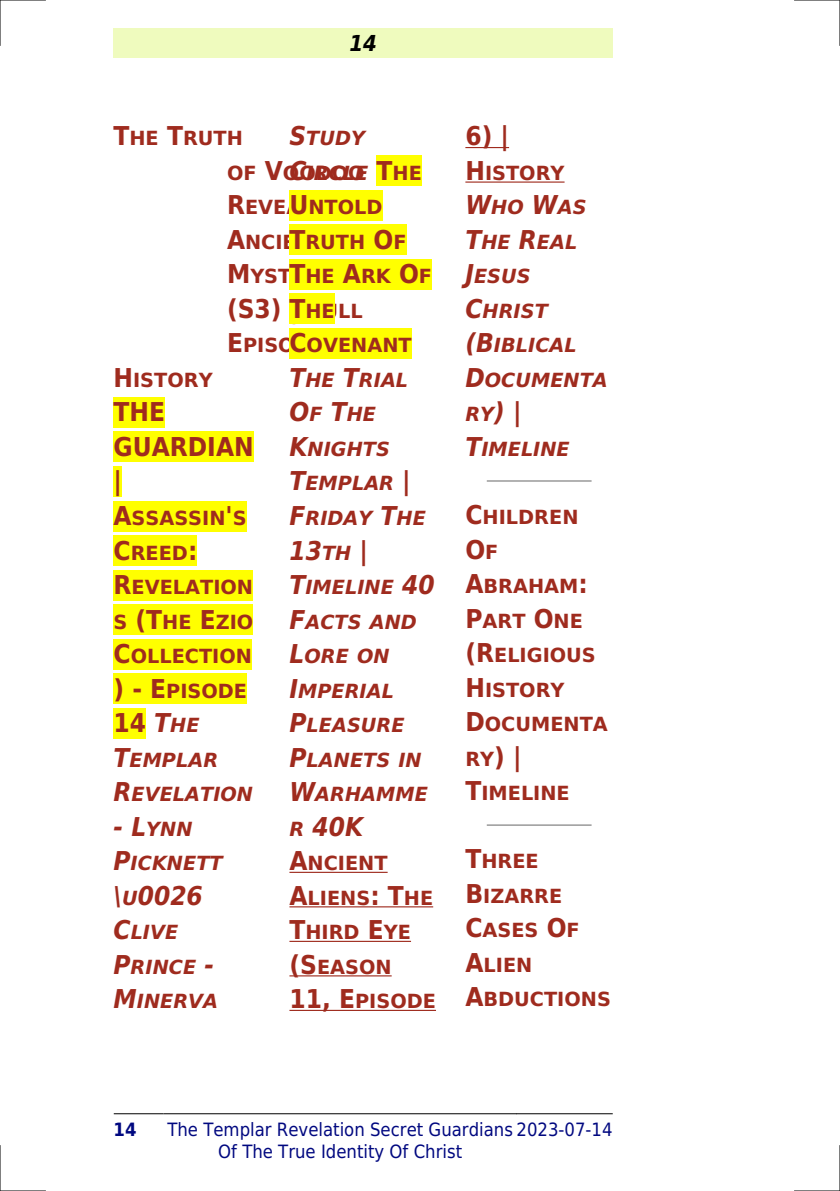
<style>
.page{position:relative;width:840px;height:1191px;background:#fff}
.page>*{position:absolute;margin:0;border:0;box-sizing:border-box;transform-origin:0 0}
.t1{font:700 26px/34.6px "DejaVu Sans Condensed";color:#9f2b1e}
.t2{font:italic 700 26px "DejaVu Sans Condensed";color:#9f2b1e}
.t3{font:italic 700 22px "DejaVu Sans Condensed";color:#000}
.t4{font:italic 700 19.6px/34.6px "DejaVu Sans Condensed";color:#9f2b1e;scale:1.1 1}
.t5{font:700 19.6px/34.6px "DejaVu Sans Condensed";color:#9f2b1e;scale:1.1 1}
.t6{font:18.4px/22px "DejaVu Sans Condensed";color:#000880}
.t7{font:700 18.4px "DejaVu Sans Condensed";color:#000880}
.s1{font-size:26px}
.s2{font-style:normal;font-size:26px}
.s3{font-style:normal}
.s4{font-size:19.6px}
.s5{font-style:italic}
.s6{font-style:italic;font-size:19.6px}
</style>
<div class="page">
<div style="left:113px;top:28px;width:499px;height:30px;background:#effbbe"></div>
<hr style="left:114px;top:1113px;width:49px;height:1px;background:#000">
<hr style="left:164px;top:1113px;width:352px;height:1px;background:#000">
<hr style="left:516px;top:1113px;width:96px;height:1px;background:#000">
<div style="left:113px;top:397px;width:52px;height:30px;background:#ff0"></div>
<div style="left:113px;top:432px;width:140px;height:30px;background:#ff0"></div>
<div style="left:113px;top:466px;width:9px;height:30px;background:#ff0"></div>
<div style="left:113px;top:501px;width:133px;height:30px;background:#ff0"></div>
<div style="left:113px;top:535px;width:84px;height:30px;background:#ff0"></div>
<div style="left:113px;top:570px;width:140px;height:30px;background:#ff0"></div>
<div style="left:113px;top:604px;width:140px;height:30px;background:#ff0"></div>
<div style="left:113px;top:639px;width:139px;height:30px;background:#ff0"></div>
<div style="left:113px;top:673px;width:134px;height:30px;background:#ff0"></div>
<div style="left:113px;top:708px;width:33px;height:30px;background:#ff0"></div>
<div style="left:376px;top:156px;width:45px;height:30px;background:#ff0"></div>
<div style="left:289px;top:190px;width:93px;height:30px;background:#ff0"></div>
<div style="left:289px;top:225px;width:117px;height:30px;background:#ff0"></div>
<div style="left:289px;top:259px;width:143px;height:30px;background:#ff0"></div>
<div style="left:289px;top:294px;width:45px;height:30px;background:#ff0"></div>
<div style="left:289px;top:328px;width:122px;height:30px;background:#ff0"></div>
<hr style="left:289px;top:871px;width:98px;height:2px;background:#9f2b1e">
<hr style="left:289px;top:906px;width:144px;height:1px;background:#9f2b1e">
<hr style="left:289px;top:940px;width:122px;height:2px;background:#9f2b1e">
<hr style="left:289px;top:975px;width:102px;height:1px;background:#9f2b1e">
<hr style="left:289px;top:1009px;width:147px;height:2px;background:#9f2b1e">
<hr style="left:465px;top:147px;width:44px;height:1px;background:#9f2b1e">
<hr style="left:465px;top:181px;width:99px;height:2px;background:#9f2b1e">
<hr style="left:487px;top:480px;width:103px;height:2px;background:#999">
<hr style="left:487px;top:824px;width:103px;height:2px;background:#999">
<hr style="left:0;top:0;width:45px;height:1px;background:#000">
<hr style="left:794px;top:0;width:45px;height:1px;background:#000">
<hr style="left:0;top:1190px;width:45px;height:1px;background:#000">
<hr style="left:794px;top:1190px;width:45px;height:1px;background:#000">
<hr style="left:0;top:0;width:1px;height:45px;background:#000">
<hr style="left:0;top:1145px;width:1px;height:46px;background:#000">
<hr style="left:839px;top:0;width:1px;height:45px;background:#000">
<hr style="left:839px;top:1145px;width:1px;height:46px;background:#000">
<p class="t3" style="left:349px;top:30px;width:29px">14</p>
<p class="t4" style="left:289px;top:121px;width:131px"><span class="s1">S</span>TUDY<br><span class="s1">C</span>IRCLE <span class="s2">T</span><span class="s3">HE<br></span><span class="s2">U</span><span class="s3">NTOLD<br></span><span class="s2">T</span><span class="s3">RUTH</span> <span class="s2">O</span><span class="s3">F<br></span><span class="s2">T</span><span class="s3">HE</span> <span class="s2">A</span><span class="s3">RK</span> <span class="s2">O</span><span class="s3">F<br></span><span class="s2">T</span><span class="s3">HE<br></span><span class="s2">C</span><span class="s3">OVENANT<br></span><span class="s1">T</span>HE <span class="s1">T</span>RIAL<br><span class="s1">O</span>F <span class="s1">T</span>HE<br><span class="s1">K</span>NIGHTS<br><span class="s1">T</span>EMPLAR <span class="s1">|<br>F</span>RIDAY <span class="s1">T</span>HE</p>
<h1 class="t2" style="left:289px;top:535px;width:80px">13<span class="s4">TH</span> |</h1>
<p class="t4" style="left:289px;top:570px;width:133px"><span class="s1">T</span>IMELINE <span class="s1">40<br>F</span>ACTS AND<br><span class="s1">L</span>ORE ON<br><span class="s1">I</span>MPERIAL<br><span class="s1">P</span>LEASURE<br><span class="s1">P</span>LANETS IN<br><span class="s1">W</span>ARHAMME</p>
<h1 class="t2" style="left:289px;top:811px;width:75px"><span class="s4">R</span> 40K</h1>
<p class="t5" style="left:289px;top:846px;width:135px"><span class="s1">A</span>NCIENT<br><span class="s1">A</span>LIENS<span class="s1">: T</span>HE<br><span class="s1">T</span>HIRD <span class="s1">E</span>YE <span class="s1">(S</span>EASON<br><span class="s1">11, E</span>PISODE</p>
<p class="t5" style="left:227px;top:121px;width:126px;text-indent:-113px"><span class="s1">T</span>HE <span class="s1">T</span>RUTH<br>OF <span class="s1">V</span>OODOO<br><span class="s1">R</span>EVEALED <span class="s1">|<br>A</span>NCIENT<br><span class="s1">M</span>YSTERIES</p>
<h1 class="t1" style="left:227px;top:292px;width:137px">(S3) | F<span class="s4">ULL</span></h1>
<p class="t5" style="left:227px;top:328px;width:105px"><span class="s1">E</span>PISODE <span class="s1">|</span></p>
<p class="t5" style="left:113px;top:363px;width:92px"><span class="s1">H</span>ISTORY</p>
<h1 class="t1" style="left:113px;top:395px;width:142px">THE<br>GUARDIAN |</h1>
<p class="t5" style="left:113px;top:501px;width:129px"><span class="s1">A</span>SSASSIN<span class="s1">'</span>S<br><span class="s1">C</span>REED<span class="s1">:<br>R</span>EVELATION<br>S <span class="s1">(T</span>HE <span class="s1">E</span>ZIO<br><span class="s1">C</span>OLLECTION <span class="s1">) - E</span>PISODE</p>
<h1 class="t1" style="left:113px;top:706px;width:87px">14 <span class="s5">T</span><span class="s6">HE</span></h1>
<p class="t4" style="left:113px;top:742px;width:128px"><span class="s1">T</span>EMPLAR<br><span class="s1">R</span>EVELATION</p>
<p class="t4" style="left:113px;top:811px;width:101px"><span class="s1">- L</span>YNN<br><span class="s1">P</span>ICKNETT</p>
<h1 class="t2" style="left:113px;top:880px;width:91px">\<span class="s4">U</span>0026</h1>
<p class="t4" style="left:113px;top:915px;width:97px"><span class="s1">C</span>LIVE<br><span class="s1">P</span>RINCE <span class="s1">-<br>M</span>INERVA</p>
<h1 class="t1" style="left:465px;top:119px;width:45px">6) |</h1>
<p class="t4" style="left:465px;top:156px;width:131px"><span class="s2">H</span><span class="s3">ISTORY<br></span><span class="s1">W</span>HO <span class="s1">W</span>AS<br><span class="s1">T</span>HE <span class="s1">R</span>EAL<br><span class="s1">J</span>ESUS<br><span class="s1">C</span>HRIST <span class="s1">(B</span>IBLICAL<br><span class="s1">D</span>OCUMENTA<br>RY<span class="s1">) |<br>T</span>IMELINE</p>
<p class="t5" style="left:465px;top:500px;width:104px"><span class="s1">C</span>HILDREN</p>
<h1 class="t1" style="left:465px;top:532px;width:35px">O<span class="s4">F</span></h1>
<p class="t5" style="left:465px;top:569px;width:131px"><span class="s1">A</span>BRAHAM<span class="s1">:<br>P</span>ART <span class="s1">O</span>NE <span class="s1">(R</span>ELIGIOUS<br><span class="s1">H</span>ISTORY<br><span class="s1">D</span>OCUMENTA<br>RY<span class="s1">) |<br>T</span>IMELINE</p>
<p class="t5" style="left:465px;top:844px;width:134px"><span class="s1">T</span>HREE<br><span class="s1">B</span>IZARRE<br><span class="s1">C</span>ASES <span class="s1">O</span>F<br><span class="s1">A</span>LIEN<br><span class="s1">A</span>BDUCTIONS</p>
<p class="t7" style="left:113px;top:1118px;width:24px">14</p>
<p class="t6" style="left:218px;top:1118px;width:395px;text-indent:-51px">The Templar Revelation Secret Guardians 2023-07-14<br>Of The True Identity Of Christ</p>
</div>
